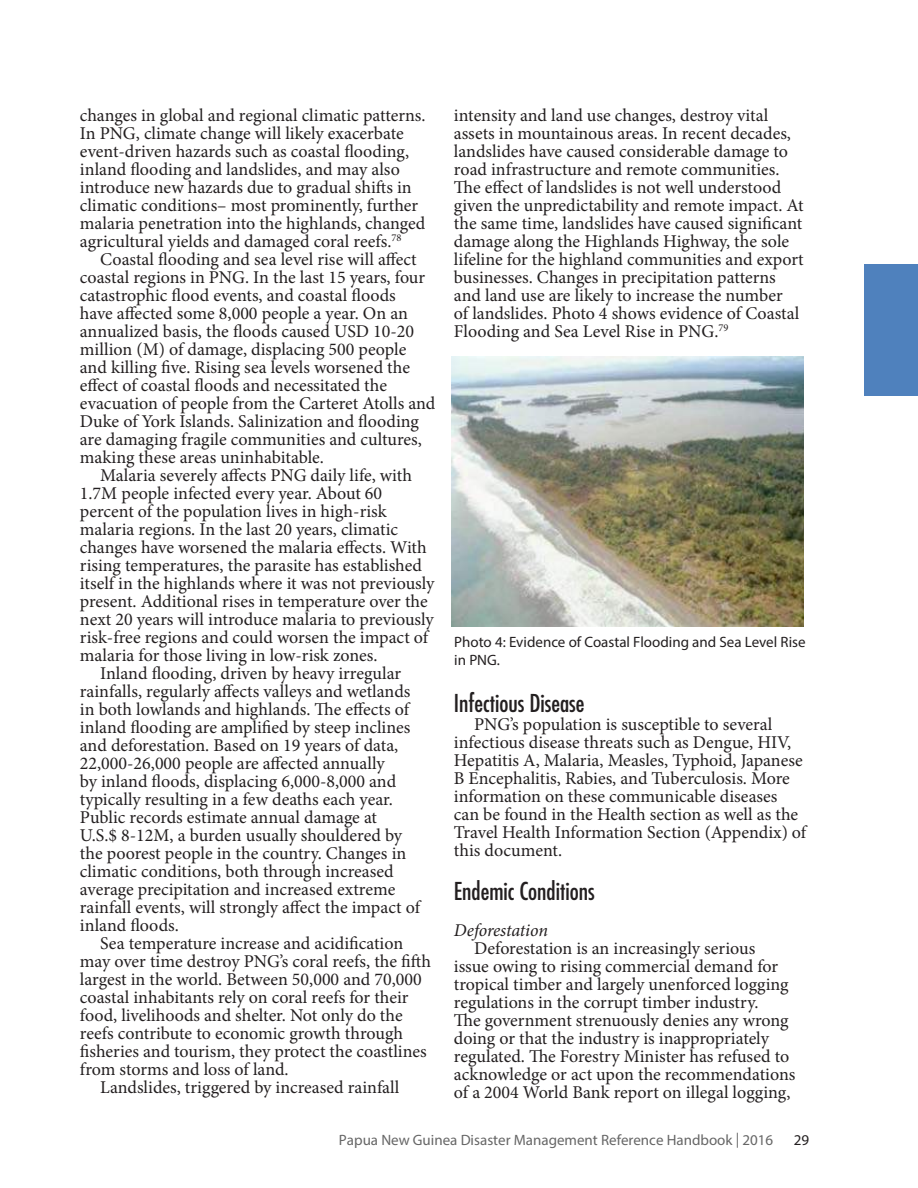
<style>
.page{position:relative;width:918px;height:1188px;background:#fff}
.page>*{position:absolute;margin:0;border:0;box-sizing:border-box;transform-origin:0 0}
.t1{font:condensed 24px "Futura Std";color:#231f20}
.t2{font:18px/18px "Minion Pro";color:#231f20}
.t3{font:italic 18px "Minion Pro";letter-spacing:-.01em;color:#231f20}
.t4{font:15px/18px "Myriad Pro";color:#231f20}
.t5{font:15px "Myriad Pro";color:#666}
</style>
<div class="page">
<div style="left:864px;top:264px;width:54px;height:132px;background:#4f81bd"></div>
<img style="left:451px;top:357px;width:353px;height:270px">
<p class="t2" style="left:80px;top:106px;width:347px">changes in global and regional climatic patterns.<br>In PNG, climate change will likely exacerbate event-driven hazards such as coastal flooding, inland flooding and landslides, and may also introduce new hazards due to gradual shifts in climatic conditions– most prominently, further malaria penetration into the highlands, changed agricultural yields and damaged coral reefs.<sup>78</sup></p>
<p class="t2" style="left:80px;top:250px;width:357px;text-indent:20px">Coastal flooding and sea level rise will affect coastal regions in PNG. In the last 15 years, four catastrophic flood events, and coastal floods<br>have affected some 8,000 people a year. On an annualized basis, the floods caused USD 10-20 million (M) of damage, displacing 500 people and killing five. Rising sea levels worsened the effect of coastal floods and necessitated the evacuation of people from the Carteret Atolls and Duke of York Islands. Salinization and flooding are damaging fragile communities and cultures, making these areas uninhabitable.</p>
<p class="t2" style="left:100px;top:466px;width:313px">Malaria severely affects PNG daily life, with</p>
<p class="t2" style="left:80px;top:484px;width:304px">1.7M people infected every year. About 60</p>
<p class="t2" style="left:80px;top:502px;width:308px">percent of the population lives in high-risk</p>
<p class="t2" style="left:80px;top:520px;width:320px">malaria regions. In the last 20 years, climatic</p>
<p class="t2" style="left:80px;top:538px;width:348px">changes have worsened the malaria effects. With</p>
<p class="t2" style="left:80px;top:556px;width:344px">rising temperatures, the parasite has established</p>
<p class="t2" style="left:80px;top:574px;width:356px">itself in the highlands where it was not previously</p>
<p class="t2" style="left:80px;top:592px;width:349px">present. Additional rises in temperature over the</p>
<p class="t2" style="left:80px;top:610px;width:355px">next 20 years will introduce malaria to previously</p>
<p class="t2" style="left:80px;top:628px;width:350px">risk-free regions and could worsen the impact of</p>
<p class="t2" style="left:80px;top:646px;width:299px">malaria for those living in low-risk zones.</p>
<p class="t2" style="left:100px;top:664px;width:303px">Inland flooding, driven by heavy irregular</p>
<p class="t2" style="left:80px;top:682px;width:332px">rainfalls, regularly affects valleys and wetlands</p>
<p class="t2" style="left:80px;top:700px;width:331px">in both lowlands and highlands. The effects of</p>
<p class="t2" style="left:80px;top:718px;width:332px">inland flooding are amplified by steep inclines</p>
<p class="t2" style="left:80px;top:736px;width:320px">and deforestation. Based on 19 years of data,</p>
<p class="t2" style="left:80px;top:754px;width:306px">22,000-26,000 people are affected annually</p>
<p class="t2" style="left:80px;top:772px;width:318px">by inland floods, displacing 6,000-8,000 and</p>
<p class="t2" style="left:80px;top:790px;width:314px">typically resulting in a few deaths each year.</p>
<p class="t2" style="left:80px;top:808px;width:299px">Public records estimate annual damage at</p>
<p class="t2" style="left:80px;top:826px;width:324px">U.S.$ 8-12M, a burden usually shouldered by</p>
<p class="t2" style="left:80px;top:844px;width:328px">the poorest people in the country. Changes in</p>
<p class="t2" style="left:80px;top:862px;width:315px">climatic conditions, both through increased</p>
<p class="t2" style="left:80px;top:880px;width:317px">average precipitation and increased extreme</p>
<p class="t2" style="left:80px;top:898px;width:342px">rainfall events, will strongly affect the impact of</p>
<p class="t2" style="left:80px;top:916px;width:100px">inland floods.</p>
<p class="t2" style="left:100px;top:934px;width:305px">Sea temperature increase and acidification</p>
<p class="t2" style="left:80px;top:952px;width:353px">may over time destroy PNG’s coral reefs, the fifth</p>
<p class="t2" style="left:80px;top:970px;width:343px">largest in the world. Between 50,000 and 70,000</p>
<p class="t2" style="left:80px;top:988px;width:330px">coastal inhabitants rely on coral reefs for their</p>
<p class="t2" style="left:80px;top:1006px;width:324px">food, livelihoods and shelter. Not only do the</p>
<p class="t2" style="left:80px;top:1024px;width:325px">reefs contribute to economic growth through</p>
<p class="t2" style="left:80px;top:1042px;width:348px">fisheries and tourism, they protect the coastlines</p>
<p class="t2" style="left:80px;top:1060px;width:210px">from storms and loss of land.</p>
<p class="t2" style="left:100px;top:1078px;width:301px">Landslides, triggered by increased rainfall</p>
<p class="t2" style="left:454px;top:106px;width:351px">intensity and land use changes, destroy vital assets in mountainous areas. In recent decades, landslides have caused considerable damage to road infrastructure and remote communities.<br>The effect of landslides is not well understood given the unpredictability and remote impact. At the same time, landslides have caused significant damage along the Highlands Highway, the sole lifeline for the highland communities and export businesses. Changes in precipitation patterns and land use are likely to increase the number<br>of landslides. Photo 4 shows evidence of Coastal Flooding and Sea Level Rise in PNG.<sup>79</sup></p>
<p class="t4" style="left:454px;top:632px;width:353px">Photo 4: Evidence of Coastal Flooding and Sea Level Rise in PNG.</p>
<h1 class="t1" style="left:454px;top:689px;width:132px">Infectious Disease</h1>
<p class="t2" style="left:454px;top:715px;width:354px;text-indent:20px">PNG’s population is susceptible to several infectious disease threats such as Dengue, HIV, Hepatitis A, Malaria, Measles, Typhoid, Japanese B Encephalitis, Rabies, and Tuberculosis. More information on these communicable diseases can be found in the Health section as well as the Travel Health Information Section (Appendix) of this document.</p>
<h1 class="t1" style="left:454px;top:876px;width:142px">Endemic Conditions</h1>
<p class="t3" style="left:454px;top:918px;width:96px">Deforestation</p>
<p class="t2" style="left:454px;top:939px;width:343px;text-indent:20px">Deforestation is an increasingly serious<br>issue owing to rising commercial demand for tropical timber and largely unenforced logging regulations in the corrupt timber industry.<br>The government strenuously denies any wrong doing or that the industry is inappropriately regulated. The Forestry Minister has refused to acknowledge or act upon the recommendations of a 2004 World Bank report on illegal logging,</p>
<p class="t5" style="left:339px;top:1131px;width:436px">Papua New Guinea Disaster Management Reference Handbook | 2016</p>
<p class="t4" style="left:794px;top:1130px;width:17px">29</p>
</div>
